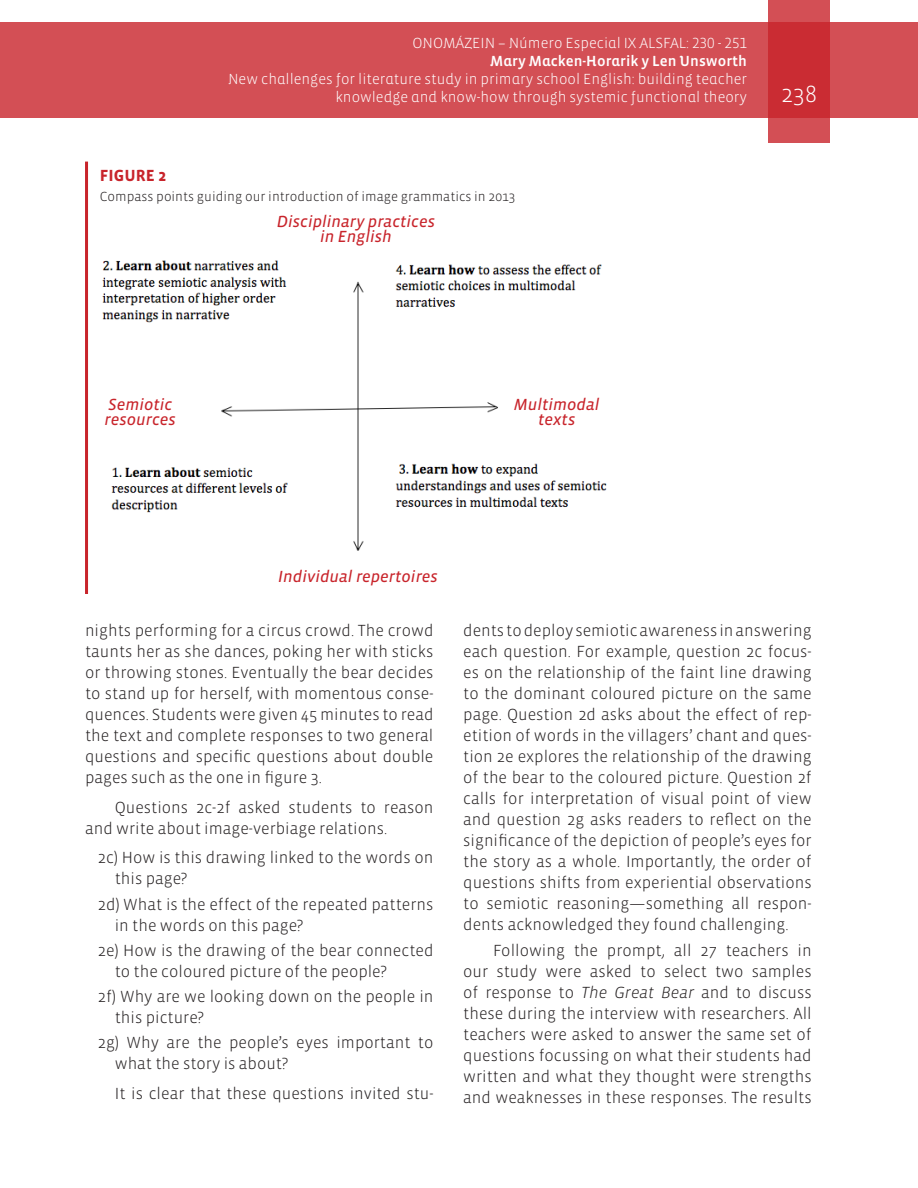
<style>
.page{position:relative;width:918px;height:1188px;background:#fff}
.page>*{position:absolute;margin:0;border:0;box-sizing:border-box;transform-origin:0 0}
.t1{font:300 24px "Vista Sans";color:#fff}
.Textos{font:300 16.5px/21px "Vista Sans";color:#231f20}
.Textos-2{font:italic 16.5px "Vista Sans Reg";color:#c8242b}
.Título_Figuras{font:700 16.5px "Vista Sans";color:#c8242b}
.t2{font:300 15px/18px "Vista Sans Alt";color:#fff;text-align:right}
.t3{font:15px "Vista Sans Alt Med";color:#fff}
.Textos-3{font:300 13.5px "Vista Sans";color:#231f20}
.s1{font-style:italic}
</style>
<div class="page">
<div style="left:0;top:23px;width:918px;height:95px;background:#d34f55"></div>
<svg style="left:768px;top:0;width:62px;height:143px;background:#cc373e"></svg>
<img style="left:102px;top:260px;width:505px;height:291px">
<div style="left:92px;top:388px;width:100px;height:48px;background:#fff"></div>
<div style="left:506px;top:398px;width:99px;height:49px;background:#fff"></div>
<hr style="left:85px;top:162px;width:3px;height:432px;background:#c8242b">
<p class="Título_Figuras" style="left:100px;top:167px;width:68px">FIGURE 2</p>
<p class="t2" style="left:412px;top:35px;width:336px">ONOMÁZEIN – Número Especial IX ALSFAL: 230 - 251</p>
<p class="t3" style="left:490px;top:54px;width:258px">Mary Macken-Horarik y Len Unsworth</p>
<p class="t2" style="left:228px;top:71px;width:520px">New challenges for literature study in primary school English: building teacher knowledge and know-how through systemic functional theory</p>
<p class="Textos-3" style="left:100px;top:190px;width:417px">Compass points guiding our introduction of image grammatics in 2013</p>
<p class="Textos-2" style="left:277px;top:213px;width:160px">Disciplinary practices</p>
<p class="Textos-2" style="left:320px;top:228px;width:73px">in English</p>
<h1 class="t1" style="left:781px;top:82px;width:37px">238</h1>
<p class="Textos-2" style="left:108px;top:396px;width:66px">Semiotic</p>
<p class="Textos-2" style="left:105px;top:411px;width:73px">resources</p>
<p class="Textos-2" style="left:278px;top:568px;width:161px">Individual repertoires</p>
<p class="Textos-2" style="left:514px;top:396px;width:87px">Multimodal</p>
<p class="Textos-2" style="left:538px;top:411px;width:39px">texts</p>
<p class="Textos" style="left:85px;top:621px;width:350px;text-align:justify">nights performing for a circus crowd. The crowd taunts her as she dances, poking her with sticks or throwing stones. Eventually the bear decides to stand up for herself, with momentous conse&shy;quences. Students were given 45 minutes to read the text and complete responses to two general questions and specific questions about double pages such as the one in figure 3.</p>
<p class="Textos" style="left:85px;top:797px;width:350px;text-indent:30px">Questions 2c-2f asked students to reason and write about image-verbiage relations.</p>
<p class="Textos" style="left:115px;top:848px;width:320px;text-indent:-17px">2c) How is this drawing linked to the words on this page?</p>
<p class="Textos" style="left:115px;top:894px;width:320px;text-indent:-17px">2d) What is the effect of the repeated patterns in the words on this page?</p>
<p class="Textos" style="left:115px;top:940px;width:320px;text-indent:-17px">2e) How is the drawing of the bear connected to the coloured picture of the people?</p>
<p class="Textos" style="left:115px;top:987px;width:320px;text-indent:-17px">2f) Why are we looking down on the people in this picture?</p>
<p class="Textos" style="left:115px;top:1033px;width:320px;text-indent:-17px">2g) Why are the people’s eyes important to what the story is about?</p>
<p class="Textos" style="left:115px;top:1083px;width:320px">It is clear that these questions invited stu-</p>
<p class="Textos" style="left:463px;top:621px;width:350px;text-align:justify">dents to deploy semiotic awareness in answering each question. For example, question 2c focus&shy;es on the relationship of the faint line drawing to the dominant coloured picture on the same page. Question 2d asks about the effect of rep&shy;etition of words in the villagers’ chant and ques&shy;tion 2e explores the relationship of the drawing of the bear to the coloured picture. Question 2f calls for interpretation of visual point of view and question 2g asks readers to reflect on the significance of the depiction of people’s eyes for the story as a whole. Importantly, the order of questions shifts from experiential observations to semiotic reasoning—something all respon&shy;dents acknowledged they found challenging.</p>
<p class="Textos" style="left:463px;top:940px;width:350px;text-align:justify;text-indent:30px">Following the prompt, all 27 teachers in our study were asked to select two samples of response to <span class="s1">The Great Bear</span> and to discuss these during the interview with researchers. All teachers were asked to answer the same set of questions focussing on what their students had written and what they thought were strengths and weaknesses in these responses. The results</p>
</div>
